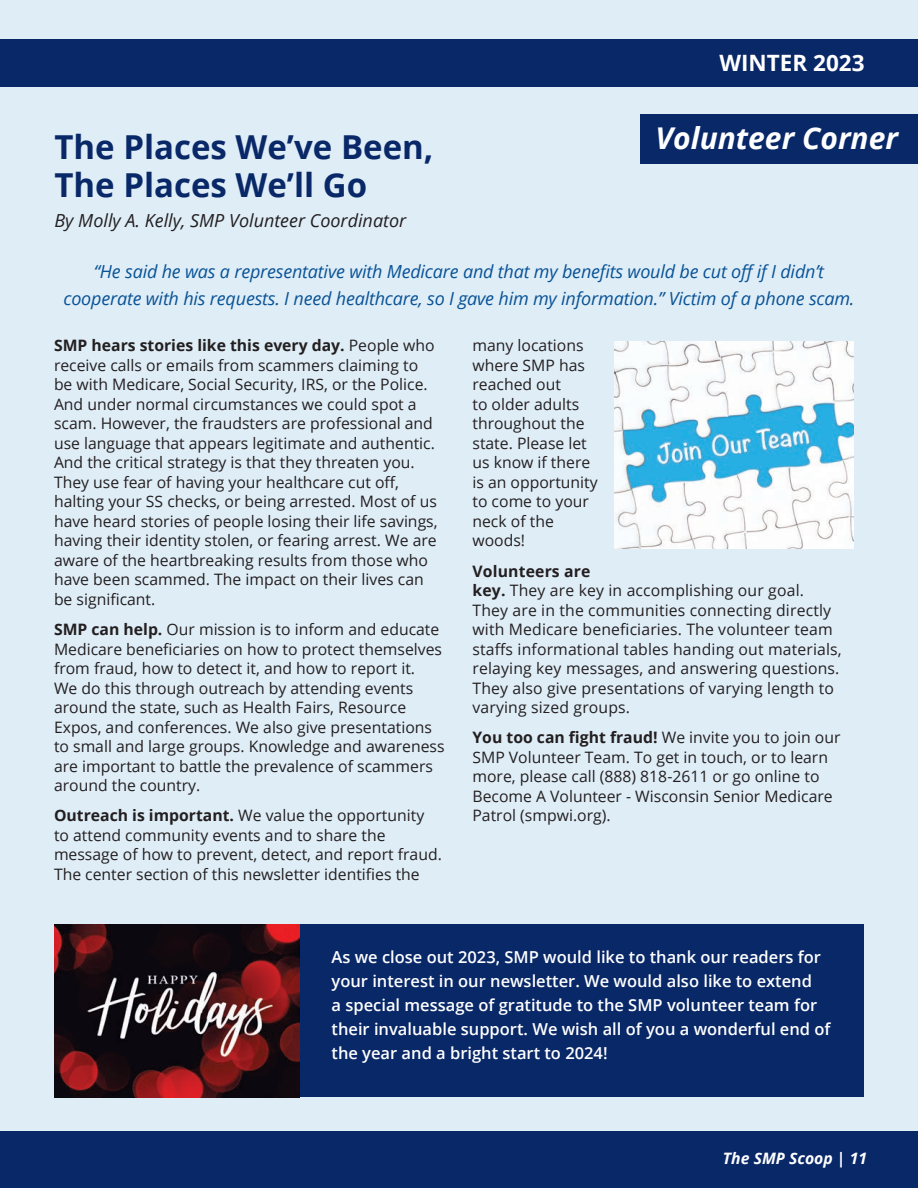
<style>
.page{position:relative;width:918px;height:1188px;background:#dfedf7}
.page>*{position:absolute;margin:0;border:0;box-sizing:border-box;transform-origin:0 0}
.t1{font:700 33px/37.5px "Open Sans";color:#092868}
.t2{font:italic 700 30px "Open Sans";color:#fff}
.t3{font:700 22.5px "Open Sans";color:#fff}
.t4{font:italic 18px/27px "Open Sans";letter-spacing:-.01em;color:#095396;text-align:center}
.t5{font:italic 18px "Open Sans";color:#231f20}
.t6{font:600 16.5px/24px "Open Sans";color:#fff}
.t7{font:15.75px/19.5px "Open Sans";color:#231f20}
.t8{font:italic 700 15.75px "Open Sans";color:#fff}
.s1{font-weight:700}
</style>
<div class="page">
<div style="left:0;top:1132px;width:918px;height:56px;background:#092868"></div>
<div style="left:0;top:39px;width:918px;height:47px;background:#092868"></div>
<div style="left:640px;top:114px;width:278px;height:50px;background:#092868"></div>
<img style="left:615px;top:341px;width:238px;height:208px">
<div style="left:55px;top:924px;width:809px;height:173px;background:#092868"></div>
<img style="left:55px;top:924px;width:244px;height:173px">
<h1 class="t1" style="left:55px;top:128px;width:380px">The Places We’ve Been,<br>The Places We’ll Go</h1>
<p class="t5" style="left:55px;top:209px;width:353px">By Molly A. Kelly, SMP Volunteer Coordinator</p>
<h3 class="t3" style="left:719px;top:47px;width:147px">WINTER 2023</h3>
<h2 class="t2" style="left:656px;top:117px;width:244px">Volunteer Corner</h2>
<p class="t4" style="left:63px;top:257px;width:793px">“He said he was a representative with Medicare and that my benefits would be cut off if I didn’t cooperate with his requests. I need healthcare, so I gave him my information.” Victim of a phone scam.</p>
<p class="t7" style="left:54px;top:335px;width:385px"><span class="s1">SMP hears stories like this every day.</span> People who receive calls or emails from scammers claiming to be with Medicare, Social Security, IRS, or the Police.<br>And under normal circumstances we could spot a scam. However, the fraudsters are professional and use language that appears legitimate and authentic.<br>And the critical strategy is that they threaten you.<br>They use fear of having your healthcare cut off, halting your SS checks, or being arrested. Most of us have heard stories of people losing their life savings, having their identity stolen, or fearing arrest. We are aware of the heartbreaking results from those who have been scammed. The impact on their lives can be significant.</p>
<p class="t7" style="left:54px;top:619px;width:392px"><span class="s1">SMP can help.</span> Our mission is to inform and educate Medicare beneficiaries on how to protect themselves from fraud, how to detect it, and how to report it.<br>We do this through outreach by attending events around the state, such as Health Fairs, Resource Expos, and conferences. We also give presentations to small and large groups. Knowledge and awareness are important to battle the prevalence of scammers around the country.</p>
<p class="t7" style="left:54px;top:806px;width:389px"><span class="s1">Outreach is important.</span> We value the opportunity to attend community events and to share the message of how to prevent, detect, and report fraud.<br>The center section of this newsletter identifies the</p>
<p class="t7" style="left:472px;top:335px;width:127px">many locations where SMP has reached out<br>to older adults throughout the state. Please let us know if there is an opportunity to come to your neck of the woods!</p>
<p class="t7" style="left:472px;top:561px;width:371px"><span class="s1">Volunteers are<br>key.</span> They are key in accomplishing our goal.<br>They are in the communities connecting directly with Medicare beneficiaries. The volunteer team staffs informational tables handing out materials, relaying key messages, and answering questions.<br>They also give presentations of varying length to varying sized groups.</p>
<p class="t7" style="left:472px;top:728px;width:370px"><span class="s1">You too can fight fraud!</span> We invite you to join our SMP Volunteer Team. To get in touch, or to learn more, please call (888) 818-2611 or go online to Become A Volunteer - Wisconsin Senior Medicare Patrol (smpwi.org).</p>
<p class="t6" style="left:332px;top:945px;width:501px">As we close out 2023, SMP would like to thank our readers for your interest in our newsletter. We would also like to extend<br>a special message of gratitude to the SMP volunteer team for their invaluable support. We wish all of you a wonderful end of the year and a bright start to 2024!</p>
<p class="t8" style="left:723px;top:1147px;width:146px">The SMP Scoop | 11</p>
</div>
